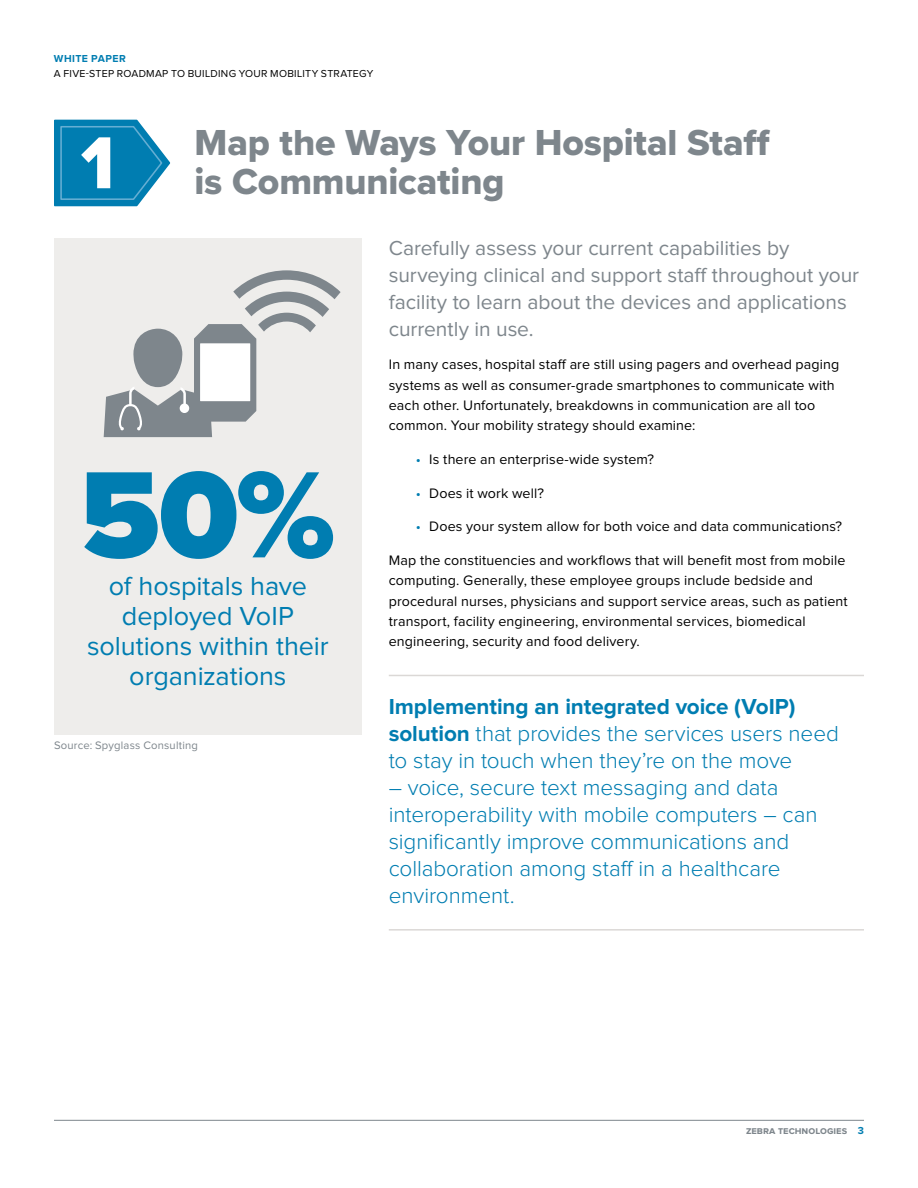
<style>
.page{position:relative;width:918px;height:1188px;background:#fff}
.page>*{position:absolute;margin:0;border:0;box-sizing:border-box;transform-origin:0 0}
.t1{font:900 127.5px "Proxima Nova";color:#007db1}
.t2{font:76.35px "Proxima Nova Extrabld";color:#fff}
.t3{font:37.5px/39px "Proxima Nova Extrabld";letter-spacing:-.005em;color:#7e868c}
.t4{font:27px/30px "Proxima Nova";letter-spacing:-.005em;color:#007db1;text-align:center}
.t5{font:300 22.5px/27px "Proxima Nova";letter-spacing:-.005em;color:#007db1}
.t6{font:21px/27px "Proxima Nova";color:#7e868c}
.t7{font:14.25px/20.2px "Proxima Nova";letter-spacing:.01em;color:#000}
.t8{font:11.25px "Proxima Nova";letter-spacing:.02em;color:#7e868c}
.t9{font:10.5px "Proxima Nova";letter-spacing:.025em;color:#000}
.t10{font:700 10.5px "Proxima Nova";color:#7e868c}
.t11{font:700 10.5px "Proxima Nova";letter-spacing:.04em;color:#007db1}
.s1{color:#007db1}
.s2{font-weight:700}
</style>
<div class="page">
<hr style="left:54px;top:1120px;width:810px;height:1px;background:#7e868c">
<div style="left:54px;top:238px;width:308px;height:496px;background:#eeedeb"></div>
<hr style="left:389px;top:675px;width:475px;height:1px;background:#dbd8d6">
<hr style="left:389px;top:929px;width:475px;height:2px;background:#dbd8d6">
<svg style="left:104px;top:270px;width:237px;height:167px"></svg>
<svg style="left:54px;top:119px;width:117px;height:88px;background:#2d94bf"></svg>
<p class="t11" style="left:54px;top:53px;width:73px">WHITE PAPER</p>
<p class="t9" style="left:54px;top:68px;width:321px">A FIVE-STEP ROADMAP TO BUILDING YOUR MOBILITY STRATEGY</p>
<h3 class="t3" style="left:194px;top:123px;width:577px">Map the Ways Your Hospital Staff is Communicating</h3>
<h3 class="t6" style="left:389px;top:235px;width:472px">Carefully assess your current capabilities by surveying clinical and support staff throughout your facility to learn about the devices and applications currently in use.</h3>
<p class="t7" style="left:389px;top:355px;width:452px">In many cases, hospital staff are still using pagers and overhead paging systems as well as consumer-grade smartphones to communicate with each other. Unfortunately, breakdowns in communication are all too common. Your mobility strategy should examine:</p>
<p class="t7" style="left:416px;top:450px;width:240px"><span class="s1">•</span> Is there an enterprise-wide system?</p>
<p class="t7" style="left:416px;top:483px;width:130px"><span class="s1">•</span> Does it work well?</p>
<p class="t7" style="left:416px;top:517px;width:428px"><span class="s1">•</span> Does your system allow for both voice and data communications?</p>
<p class="t7" style="left:389px;top:551px;width:460px">Map the constituencies and workflows that will benefit most from mobile computing. Generally, these employee groups include bedside and procedural nurses, physicians and support service areas, such as patient transport, facility engineering, environmental services, biomedical engineering, security and food delivery.</p>
<h2 class="t2" style="left:81px;top:106px;width:36px">1</h2>
<h1 class="t1" style="left:80px;top:420px;width:257px">50%</h1>
<h3 class="t4" style="left:87px;top:572px;width:243px">of hospitals have deployed VoIP solutions within their organizations</h3>
<p class="t8" style="left:54px;top:740px;width:146px">Source: Spyglass Consulting</p>
<h3 class="t5" style="left:389px;top:694px;width:452px"><span class="s2">Implementing an integrated voice (VoIP) solution</span> that provides the services users need to stay in touch when they’re on the move</h3>
<h3 class="t5" style="left:389px;top:775px;width:430px">– voice, secure text messaging and data interoperability with mobile computers – can significantly improve communications and collaboration among staff in a healthcare environment.</h3>
<p class="t10" style="left:746px;top:1124px;width:119px">zebra technologies <span class="s1">3</span></p>
</div>
